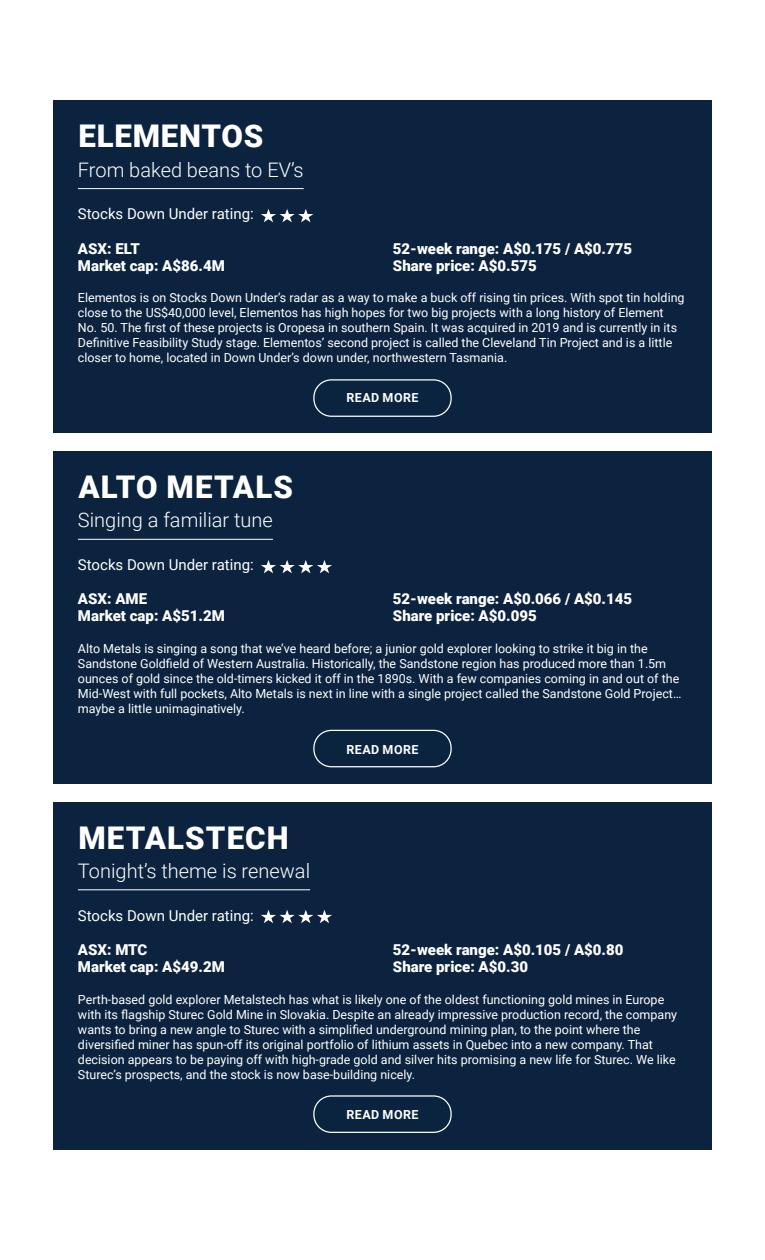
<style>
.page{position:relative;width:765px;height:1260px;background:#fff}
.page>*{position:absolute;margin:0;border:0;box-sizing:border-box;transform-origin:0 0}
.t1{font:900 31.25px "Roboto";letter-spacing:.035em;color:#fff}
.t2{font:300 20px "Roboto";color:#fff}
.t3{font:900 15px "Roboto";color:#fff}
.t4{font:15px "Roboto";color:#fff}
.t5{font:12.5px/15px "Roboto";color:#fff}
.t6{font:700 12.5px "Roboto";letter-spacing:.035em;color:#fff}
</style>
<div class="page">
<div style="left:53px;top:802px;width:659px;height:348px;background:#0c233f"></div>
<hr style="left:78px;top:889px;width:232px;height:1px;background:#fff">
<div style="left:313px;top:1095px;width:139px;height:38px;border:1px solid #fff;border-radius:18px"></div>
<svg style="left:261px;top:910px;width:71px;height:13px"></svg>
<div style="left:53px;top:451px;width:659px;height:333px;background:#0c233f"></div>
<hr style="left:78px;top:539px;width:195px;height:1px;background:#fff">
<div style="left:313px;top:730px;width:139px;height:37px;border:1px solid #fff;border-radius:18px"></div>
<svg style="left:261px;top:560px;width:71px;height:13px"></svg>
<div style="left:53px;top:100px;width:659px;height:333px;background:#0c233f"></div>
<hr style="left:78px;top:188px;width:226px;height:1px;background:#fff">
<div style="left:313px;top:379px;width:139px;height:38px;border:1px solid #fff;border-radius:18px"></div>
<svg style="left:261px;top:209px;width:52px;height:13px"></svg>
<h1 class="t1" style="left:79px;top:114px;width:187px">ELEMENTOS</h1>
<h2 class="t2" style="left:78px;top:155px;width:227px">From baked beans to EV’s</h2>
<p class="t4" style="left:78px;top:203px;width:177px">Stocks Down Under rating:</p>
<p class="t3" style="left:78px;top:238px;width:63px">ASX: ELT</p>
<p class="t3" style="left:393px;top:238px;width:241px">52-week range: A$0.175 / A$0.775</p>
<p class="t3" style="left:78px;top:255px;width:148px">Market cap: A$86.4M</p>
<p class="t3" style="left:393px;top:255px;width:145px">Share price: A$0.575</p>
<p class="t5" style="left:78px;top:290px;width:608px">Elementos is on Stocks Down Under’s radar as a way to make a buck off rising tin prices. With spot tin holding close to the US$40,000 level, Elementos has high hopes for two big projects with a long history of Element No. 50. The first of these projects is Oropesa in southern Spain. It was acquired in 2019 and is currently in its Definitive Feasibility Study stage. Elementos’ second project is called the Cleveland Tin Project and is a little closer to home, located in Down Under’s down under, northwestern Tasmania.</p>
<p class="t6" style="left:346px;top:388px;width:74px">READ MORE</p>
<h1 class="t1" style="left:79px;top:465px;width:216px">ALTO METALS</h1>
<h2 class="t2" style="left:78px;top:506px;width:196px">Singing a familiar tune</h2>
<p class="t4" style="left:78px;top:554px;width:177px">Stocks Down Under rating:</p>
<p class="t3" style="left:78px;top:589px;width:71px">ASX: AME</p>
<p class="t3" style="left:393px;top:589px;width:241px">52-week range: A$0.066 / A$0.145</p>
<p class="t3" style="left:78px;top:605px;width:148px">Market cap: A$51.2M</p>
<p class="t3" style="left:393px;top:605px;width:145px">Share price: A$0.095</p>
<p class="t5" style="left:78px;top:641px;width:605px">Alto Metals is singing a song that we’ve heard before; a junior gold explorer looking to strike it big in the Sandstone Goldfield of Western Australia. Historically, the Sandstone region has produced more than 1.5m ounces of gold since the old-timers kicked it off in the 1890s. With a few companies coming in and out of the Mid-West with full pockets, Alto Metals is next in line with a single project called the Sandstone Gold Project… maybe a little unimaginatively.</p>
<p class="t6" style="left:346px;top:741px;width:74px">READ MORE</p>
<h1 class="t1" style="left:79px;top:816px;width:212px">METALSTECH</h1>
<h2 class="t2" style="left:78px;top:857px;width:234px">Tonight’s theme is renewal</h2>
<p class="t4" style="left:78px;top:905px;width:177px">Stocks Down Under rating:</p>
<p class="t3" style="left:78px;top:939px;width:71px">ASX: MTC</p>
<p class="t3" style="left:393px;top:939px;width:232px">52-week range: A$0.105 / A$0.80</p>
<p class="t3" style="left:78px;top:956px;width:148px">Market cap: A$49.2M</p>
<p class="t3" style="left:393px;top:956px;width:137px">Share price: A$0.30</p>
<p class="t5" style="left:78px;top:991px;width:601px">Perth-based gold explorer Metalstech has what is likely one of the oldest functioning gold mines in Europe with its flagship Sturec Gold Mine in Slovakia. Despite an already impressive production record, the company wants to bring a new angle to Sturec with a simplified underground mining plan, to the point where the diversified miner has spun-off its original portfolio of lithium assets in Quebec into a new company. That decision appears to be paying off with high-grade gold and silver hits promising a new life for Sturec. We like Sturec’s prospects, and the stock is now base-building nicely.</p>
<p class="t6" style="left:346px;top:1106px;width:74px">READ MORE</p>
</div>
